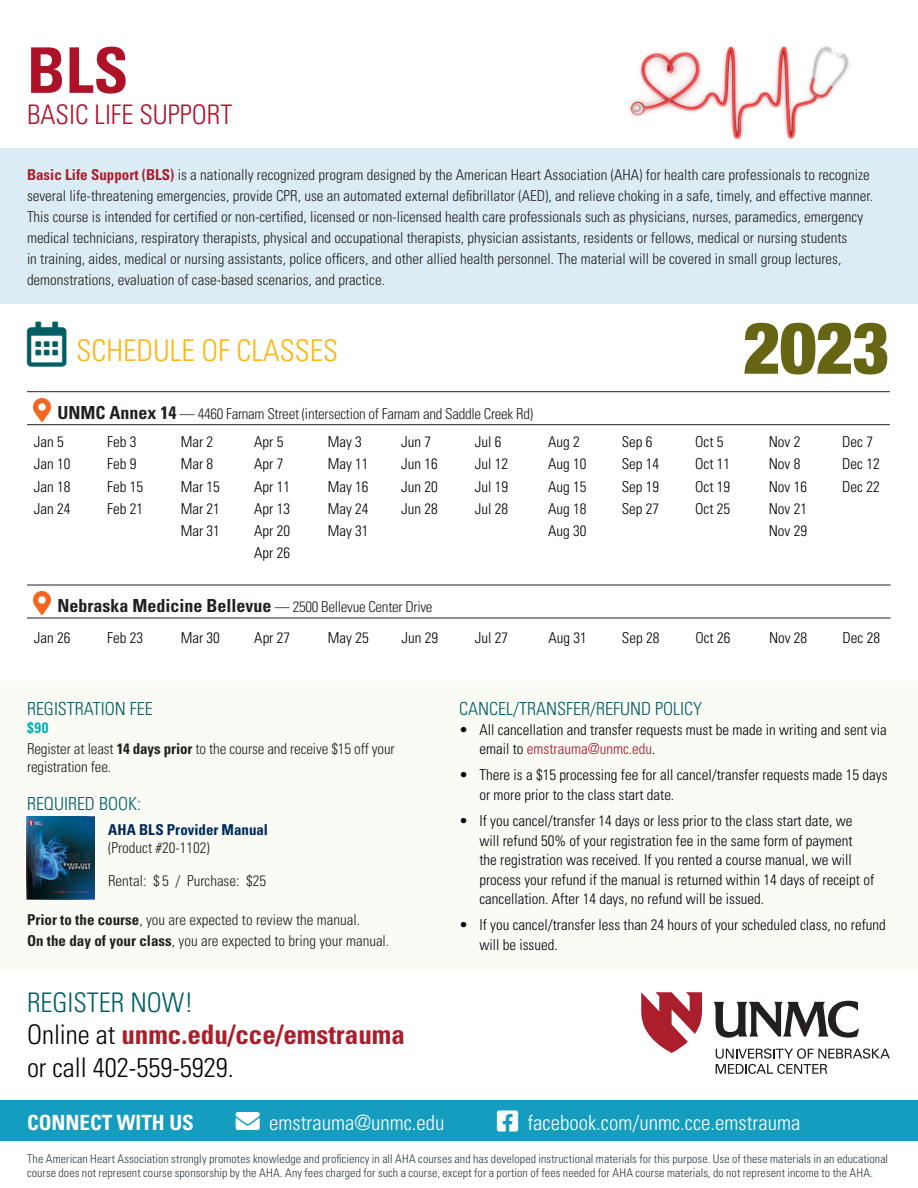
<style>
.page{position:relative;width:918px;height:1188px;background:#fff}
.page>*{position:absolute;margin:0;border:0;box-sizing:border-box;transform-origin:0 0}
.t1{font:900 condensed 72px "Helvetica Neue";color:#656513}
.Header_1-a{font:700 condensed 63px "Univers LT Std";color:#ae1229}
.t2{font:300 condensed 30px "Univers LT Std";color:#fcb615}
.Para_2{font:700 condensed 27px "Univers LT Std";color:#ab1e2c}
.Para_2-2{font:300 condensed 27px "Univers LT Std";color:#080302}
.Header_1-b{font:300 condensed 27px "Univers LT Std";color:#ae1229}
.Header_3{font:300 condensed 27px "Univers LT Std";color:#005e63}
.Header_3-2{font:300 condensed 21px "Univers LT Std";color:#fff}
.Header_3-3{font:700 condensed 21px "Univers LT Std";color:#fff}
.Header_3-4{font:300 condensed 18px "Univers LT Std";color:#005e63}
.Bullet{font:700 condensed 18px "Univers LT Std";color:#231f20}
.Dates{font:300 condensed 15px/19.5px "Univers LT Std";color:#010208}
.Para{font:300 condensed 15px/21px "Univers LT Std";color:#231f20}
.Para_2-3{font:300 condensed 15px/18px "Univers LT Std";color:#231f20}
.Bullet-2{font:300 condensed 15px "Univers LT Std";letter-spacing:-.02em;color:#231f20}
.t3{font:700 condensed 15px "Univers LT Std";color:#002858}
.t4{font:700 condensed 15px "Univers LT Std";color:#00b2b9}
.t5{font:300 condensed 12px/14.4px "Univers LT Std";letter-spacing:.01em;color:#2f3b41}
.s1{font-weight:700;color:#ab1e2c}
.s2{color:#005e63}
.s3{color:#f36621}
.s4{font-weight:700;font-size:18px}
.s5{font-weight:300;font-size:15px}
.s6{font-weight:700}
.s7{font-weight:300;color:#080302}
.s8{color:#ae1229}
</style>
<div class="page">
<img style="left:629px;top:45px;width:220px;height:95px">
<div style="left:0;top:148px;width:918px;height:156px;background:#dbecf4"></div>
<hr style="left:27px;top:391px;width:863px;height:1px;background:#231f20">
<hr style="left:27px;top:424px;width:863px;height:1px;background:#231f20">
<hr style="left:27px;top:585px;width:864px;height:1px;background:#231f20">
<hr style="left:27px;top:618px;width:864px;height:1px;background:#231f20">
<div style="left:0;top:682px;width:918px;height:290px;background:#f9fbf4"></div>
<img style="left:27px;top:816px;width:68px;height:83px">
<svg style="left:716px;top:1048px;width:174px;height:26px"></svg>
<svg style="left:641px;top:992px;width:61px;height:61px"></svg>
<svg style="left:714px;top:1001px;width:145px;height:37px"></svg>
<div style="left:0;top:1100px;width:918px;height:41px;background:#149dbf"></div>
<p class="Header_1-a" style="left:27px;top:32px;width:103px">BLS</p>
<p class="Header_1-b" style="left:27px;top:99px;width:207px">BASIC LIFE SUPPORT</p>
<p class="Para" style="left:27px;top:164px;width:848px"><span class="s1">Basic Life Support (BLS)</span> is a nationally recognized program designed by the American Heart Association (AHA) for health care professionals to recognize several life-threatening emergencies, provide CPR, use an automated external defibrillator (AED), and relieve choking in a safe, timely, and effective manner.<br>This course is intended for certified or non-certified, licensed or non-licensed health care professionals such as physicians, nurses, paramedics, emergency medical technicians, respiratory therapists, physical and occupational therapists, physician assistants, residents or fellows, medical or nursing students<br>in training, aides, medical or nursing assistants, police officers, and other allied health personnel. The material will be covered in small group lectures, demonstrations, evaluation of case-based scenarios, and practice.</p>
<p class="t2" style="left:27px;top:332px;width:313px"><span class="s2">▲</span> SCHEDULE OF CLASSES</p>
<p class="t1" style="left:743px;top:289px;width:148px">2023</p>
<p class="Bullet-2" style="left:33px;top:404px;width:502px"><span class="s3">●▼</span> <span class="s4">UNMC Annex 14</span> — 4460 Farnam Street (intersection of Farnam and Saddle Creek Rd)</p>
<p class="Dates" style="left:34px;top:432px;width:31px">Jan 5</p>
<p class="Dates" style="left:34px;top:454px;width:38px">Jan 10</p>
<p class="Dates" style="left:34px;top:477px;width:38px">Jan 18</p>
<p class="Dates" style="left:34px;top:499px;width:38px">Jan 24</p>
<p class="Dates" style="left:107px;top:432px;width:31px">Feb 3</p>
<p class="Dates" style="left:107px;top:454px;width:31px">Feb 9</p>
<p class="Dates" style="left:107px;top:477px;width:37px">Feb 15</p>
<p class="Dates" style="left:107px;top:499px;width:37px">Feb 21</p>
<p class="Dates" style="left:181px;top:432px;width:34px">Mar 2</p>
<p class="Dates" style="left:181px;top:454px;width:34px">Mar 8</p>
<p class="Dates" style="left:181px;top:477px;width:41px">Mar 15</p>
<p class="Dates" style="left:181px;top:499px;width:41px">Mar 21</p>
<p class="Dates" style="left:181px;top:521px;width:41px">Mar 31</p>
<p class="Dates" style="left:254px;top:432px;width:31px">Apr 5</p>
<p class="Dates" style="left:254px;top:454px;width:31px">Apr 7</p>
<p class="Dates" style="left:254px;top:477px;width:37px">Apr 11</p>
<p class="Dates" style="left:254px;top:499px;width:37px">Apr 13</p>
<p class="Dates" style="left:254px;top:521px;width:37px">Apr 20</p>
<p class="Dates" style="left:254px;top:543px;width:37px">Apr 26</p>
<p class="Dates" style="left:328px;top:432px;width:36px">May 3</p>
<p class="Dates" style="left:328px;top:454px;width:42px">May 11</p>
<p class="Dates" style="left:328px;top:477px;width:42px">May 16</p>
<p class="Dates" style="left:328px;top:499px;width:42px">May 24</p>
<p class="Dates" style="left:328px;top:521px;width:42px">May 31</p>
<p class="Dates" style="left:401px;top:432px;width:31px">Jun 7</p>
<p class="Dates" style="left:401px;top:454px;width:38px">Jun 16</p>
<p class="Dates" style="left:401px;top:477px;width:38px">Jun 20</p>
<p class="Dates" style="left:401px;top:499px;width:38px">Jun 28</p>
<p class="Dates" style="left:475px;top:432px;width:28px">Jul 6</p>
<p class="Dates" style="left:475px;top:454px;width:35px">Jul 12</p>
<p class="Dates" style="left:475px;top:477px;width:35px">Jul 19</p>
<p class="Dates" style="left:475px;top:499px;width:35px">Jul 28</p>
<p class="Dates" style="left:548px;top:432px;width:33px">Aug 2</p>
<p class="Dates" style="left:548px;top:454px;width:40px">Aug 10</p>
<p class="Dates" style="left:548px;top:477px;width:40px">Aug 15</p>
<p class="Dates" style="left:548px;top:499px;width:40px">Aug 18</p>
<p class="Dates" style="left:548px;top:521px;width:40px">Aug 30</p>
<p class="Dates" style="left:622px;top:432px;width:32px">Sep 6</p>
<p class="Dates" style="left:622px;top:454px;width:39px">Sep 14</p>
<p class="Dates" style="left:622px;top:477px;width:39px">Sep 19</p>
<p class="Dates" style="left:622px;top:499px;width:39px">Sep 27</p>
<p class="Dates" style="left:695px;top:432px;width:30px">Oct 5</p>
<p class="Dates" style="left:695px;top:454px;width:36px">Oct 11</p>
<p class="Dates" style="left:695px;top:477px;width:36px">Oct 19</p>
<p class="Dates" style="left:695px;top:499px;width:36px">Oct 25</p>
<p class="Dates" style="left:769px;top:432px;width:33px">Nov 2</p>
<p class="Dates" style="left:769px;top:454px;width:33px">Nov 8</p>
<p class="Dates" style="left:769px;top:477px;width:40px">Nov 16</p>
<p class="Dates" style="left:769px;top:499px;width:40px">Nov 21</p>
<p class="Dates" style="left:769px;top:521px;width:40px">Nov 29</p>
<p class="Dates" style="left:842px;top:432px;width:32px">Dec 7</p>
<p class="Dates" style="left:842px;top:454px;width:39px">Dec 12</p>
<p class="Dates" style="left:842px;top:477px;width:39px">Dec 22</p>
<p class="Bullet" style="left:33px;top:595px;width:401px"><span class="s3">●▼</span> Nebraska Medicine Bellevue <span class="s5">— 2500 Bellevue Center Drive</span></p>
<p class="Dates" style="left:34px;top:628px;width:38px">Jan 26</p>
<p class="Dates" style="left:107px;top:628px;width:37px">Feb 23</p>
<p class="Dates" style="left:181px;top:628px;width:41px">Mar 30</p>
<p class="Dates" style="left:254px;top:628px;width:37px">Apr 27</p>
<p class="Dates" style="left:328px;top:628px;width:42px">May 25</p>
<p class="Dates" style="left:401px;top:628px;width:38px">Jun 29</p>
<p class="Dates" style="left:475px;top:628px;width:35px">Jul 27</p>
<p class="Dates" style="left:548px;top:628px;width:40px">Aug 31</p>
<p class="Dates" style="left:622px;top:628px;width:39px">Sep 28</p>
<p class="Dates" style="left:695px;top:628px;width:36px">Oct 26</p>
<p class="Dates" style="left:769px;top:628px;width:40px">Nov 28</p>
<p class="Dates" style="left:843px;top:628px;width:39px">Dec 28</p>
<p class="Header_3-4" style="left:27px;top:698px;width:127px">REGISTRATION FEE</p>
<p class="t4" style="left:27px;top:718px;width:23px">$90</p>
<p class="Para_2-3" style="left:27px;top:739px;width:369px">Register at least <span class="s6">14 days prior</span> to the course and receive $15 off your registration fee.</p>
<p class="Header_3-4" style="left:27px;top:793px;width:116px">REQUIRED BOOK:</p>
<p class="t3" style="left:108px;top:821px;width:161px">AHA BLS Provider Manual</p>
<p class="Para_2-3" style="left:108px;top:839px;width:103px">(Product #20-1102)</p>
<p class="Para_2-3" style="left:108px;top:872px;width:160px">Rental: $ 5 / Purchase: $25</p>
<p class="Para_2-3" style="left:27px;top:911px;width:335px"><span class="s6">Prior to the course</span>, you are expected to review the manual.</p>
<p class="Para_2-3" style="left:27px;top:931px;width:364px"><span class="s6">On the day of your class</span>, you are expected to bring your manual.</p>
<p class="Header_3" style="left:27px;top:986px;width:168px">REGISTER NOW!</p>
<p class="Para_2" style="left:27px;top:1018px;width:379px"><span class="s7">Online at</span> unmc.edu/cce/emstrauma</p>
<p class="Para_2-2" style="left:27px;top:1051px;width:208px">or call 402-559-5929.</p>
<p class="Header_3-4" style="left:459px;top:698px;width:244px">CANCEL/TRANSFER/REFUND POLICY</p>
<p class="Dates" style="left:479px;top:720px;width:409px;text-indent:-20px">• All cancellation and transfer requests must be made in writing and sent via email to <span class="s8">emstrauma@unmc.edu</span>.</p>
<p class="Dates" style="left:479px;top:765px;width:410px;text-indent:-20px">• There is a $15 processing fee for all cancel/transfer requests made 15 days or more prior to the class start date.</p>
<p class="Dates" style="left:479px;top:811px;width:396px;text-indent:-20px">• If you cancel/transfer 14 days or less prior to the class start date, we will refund 50% of your registration fee in the same form of payment<br>the registration was received. If you rented a course manual, we will process your refund if the manual is returned within 14 days of receipt of cancellation. After 14 days, no refund will be issued.</p>
<p class="Dates" style="left:479px;top:915px;width:408px;text-indent:-20px">• If you cancel/transfer less than 24 hours of your scheduled class, no refund will be issued.</p>
<p class="Header_3-3" style="left:27px;top:1109px;width:168px">CONNECT WITH US</p>
<p class="Header_3-2" style="left:236px;top:1109px;width:210px">■❖●□ emstrauma@unmc.edu</p>
<p class="Header_3-2" style="left:527px;top:1109px;width:274px">facebook.com/unmc.cce.emstrauma</p>
<p class="t5" style="left:27px;top:1152px;width:863px">The American Heart Association strongly promotes knowledge and proficiency in all AHA courses and has developed instructional materials for this purpose. Use of these materials in an educational course does not represent course sponsorship by the AHA. Any fees charged for such a course, except for a portion of fees needed for AHA course materials, do not represent income to the AHA.</p>
</div>
